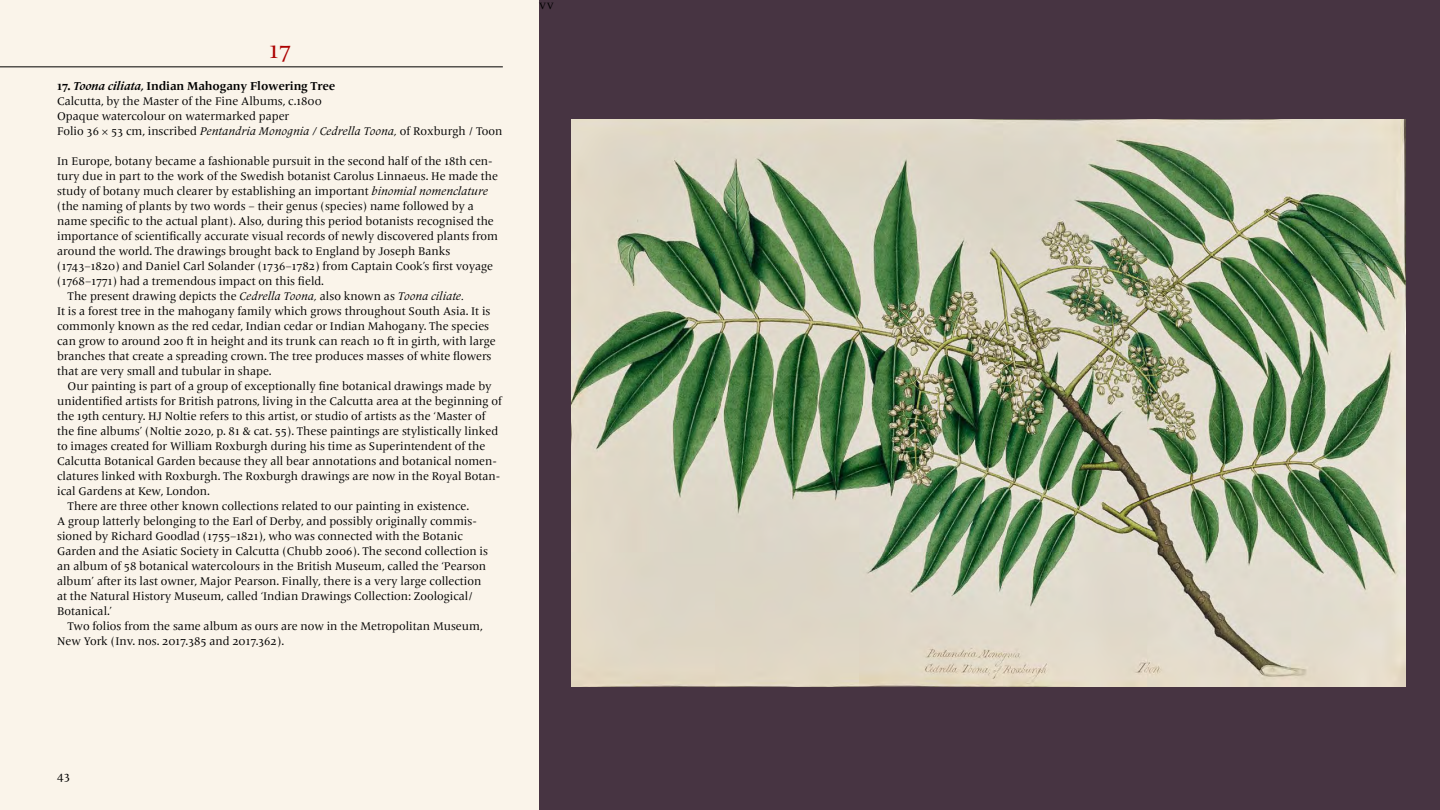
<style>
.page{position:relative;width:1440px;height:810px;background:#faf4ea}
.page>*{position:absolute;margin:0;border:0;box-sizing:border-box;transform-origin:0 0}
.t1{font:24px "Frutiger Serif LT Pro";color:#ac0000}
.t2{font:700 12px "Frutiger Serif LT Pro";letter-spacing:-.01em;color:#000}
.t3{font:12px "Frutiger Serif LT Pro";color:#000}
.t4{font:11.62px/15px "Frutiger Serif LT Pro";color:#000}
.s1{font-style:italic}
</style>
<div class="page">
<div style="left:539px;top:0;width:901px;height:810px;background:#473442"></div>
<hr style="left:0;top:67px;width:503px;height:1px;background:#000">
<img style="left:571px;top:120px;width:835px;height:566px">
<h1 class="t1" style="left:269px;top:36px;width:23px">17</h1>
<p class="t2" style="left:57px;top:79px;width:280px">17. <span class="s1">Toona ciliata,</span> Indian Mahogany Flowering Tree</p>
<p class="t4" style="left:57px;top:94px;width:447px">Calcutta, by the Master of the Fine Albums, c.1800<br>Opaque watercolour on watermarked paper<br>Folio 36 × 53 cm, inscribed <span class="s1">Pentandria Monognia / Cedrella Toona,</span> of Roxburgh / Toon</p>
<p class="t4" style="left:57px;top:154px;width:437px">In Europe, botany became a fashionable pursuit in the second half of the 18th cen-</p>
<p class="t4" style="left:57px;top:169px;width:442px">tury due in part to the work of the Swedish botanist Carolus Linnaeus. He made the</p>
<p class="t4" style="left:57px;top:184px;width:432px">study of botany much clearer by establishing an important <span class="s1">binomial nomenclature</span></p>
<p class="t4" style="left:57px;top:199px;width:418px">(the naming of plants by two words – their genus (species) name followed by a</p>
<p class="t4" style="left:57px;top:214px;width:438px">name specific to the actual plant). Also, during this period botanists recognised the</p>
<p class="t4" style="left:57px;top:229px;width:442px">importance of scientifically accurate visual records of newly discovered plants from</p>
<p class="t4" style="left:57px;top:244px;width:395px">around the world. The drawings brought back to England by Joseph Banks</p>
<p class="t4" style="left:57px;top:259px;width:438px">(1743–1820) and Daniel Carl Solander (1736–1782) from Captain Cook’s first voyage</p>
<p class="t4" style="left:57px;top:274px;width:268px">(1768–1771) had a tremendous impact on this field.</p>
<p class="t4" style="left:68px;top:289px;width:398px">The present drawing depicts the <span class="s1">Cedrella Toona,</span> also known as <span class="s1">Toona ciliate.</span></p>
<p class="t4" style="left:57px;top:304px;width:435px">It is a forest tree in the mahogany family which grows throughout South Asia. It is</p>
<p class="t4" style="left:57px;top:319px;width:434px">commonly known as the red cedar, Indian cedar or Indian Mahogany. The species</p>
<p class="t4" style="left:57px;top:334px;width:440px">can grow to around 200 ft in height and its trunk can reach 10 ft in girth, with large</p>
<p class="t4" style="left:57px;top:349px;width:436px">branches that create a spreading crown. The tree produces masses of white flowers</p>
<p class="t4" style="left:57px;top:364px;width:216px">that are very small and tubular in shape.</p>
<p class="t4" style="left:68px;top:379px;width:425px">Our painting is part of a group of exceptionally fine botanical drawings made by</p>
<p class="t4" style="left:57px;top:394px;width:447px">unidentified artists for British patrons, living in the Calcutta area at the beginning of</p>
<p class="t4" style="left:57px;top:409px;width:430px">the 19th century. HJ Noltie refers to this artist, or studio of artists as the ‘Master of</p>
<p class="t4" style="left:57px;top:424px;width:443px">the fine albums’ (Noltie 2020, p. 81 &amp; cat. 55). These paintings are stylistically linked</p>
<p class="t4" style="left:57px;top:439px;width:430px">to images created for William Roxburgh during his time as Superintendent of the</p>
<p class="t4" style="left:57px;top:454px;width:441px">Calcutta Botanical Garden because they all bear annotations and botanical nomen-</p>
<p class="t4" style="left:57px;top:469px;width:445px">clatures linked with Roxburgh. The Roxburgh drawings are now in the Royal Botan-</p>
<p class="t4" style="left:57px;top:484px;width:154px">ical Gardens at Kew, London.</p>
<p class="t4" style="left:68px;top:499px;width:403px">There are three other known collections related to our painting in existence.</p>
<p class="t4" style="left:57px;top:514px;width:421px">A group latterly belonging to the Earl of Derby, and possibly originally commis-</p>
<p class="t4" style="left:57px;top:529px;width:407px">sioned by Richard Goodlad (1755–1821), who was connected with the Botanic</p>
<p class="t4" style="left:57px;top:544px;width:432px">Garden and the Asiatic Society in Calcutta (Chubb 2006). The second collection is</p>
<p class="t4" style="left:57px;top:559px;width:431px">an album of 58 botanical watercolours in the British Museum, called the ‘Pearson</p>
<p class="t4" style="left:57px;top:574px;width:426px">album’ after its last owner, Major Pearson. Finally, there is a very large collection</p>
<p class="t4" style="left:57px;top:589px;width:417px">at the Natural History Museum, called ‘Indian Drawings Collection: Zoological/</p>
<p class="t4" style="left:57px;top:604px;width:56px">Botanical.’</p>
<p class="t4" style="left:68px;top:619px;width:417px">Two folios from the same album as ours are now in the Metropolitan Museum,</p>
<p class="t4" style="left:57px;top:634px;width:229px">New York (Inv. nos. 2017.385 and 2017.362).</p>
<p class="t3" style="left:539px;top:-2px;width:16px">vv</p>
<p class="t3" style="left:57px;top:769px;width:14px">43</p>
</div>
